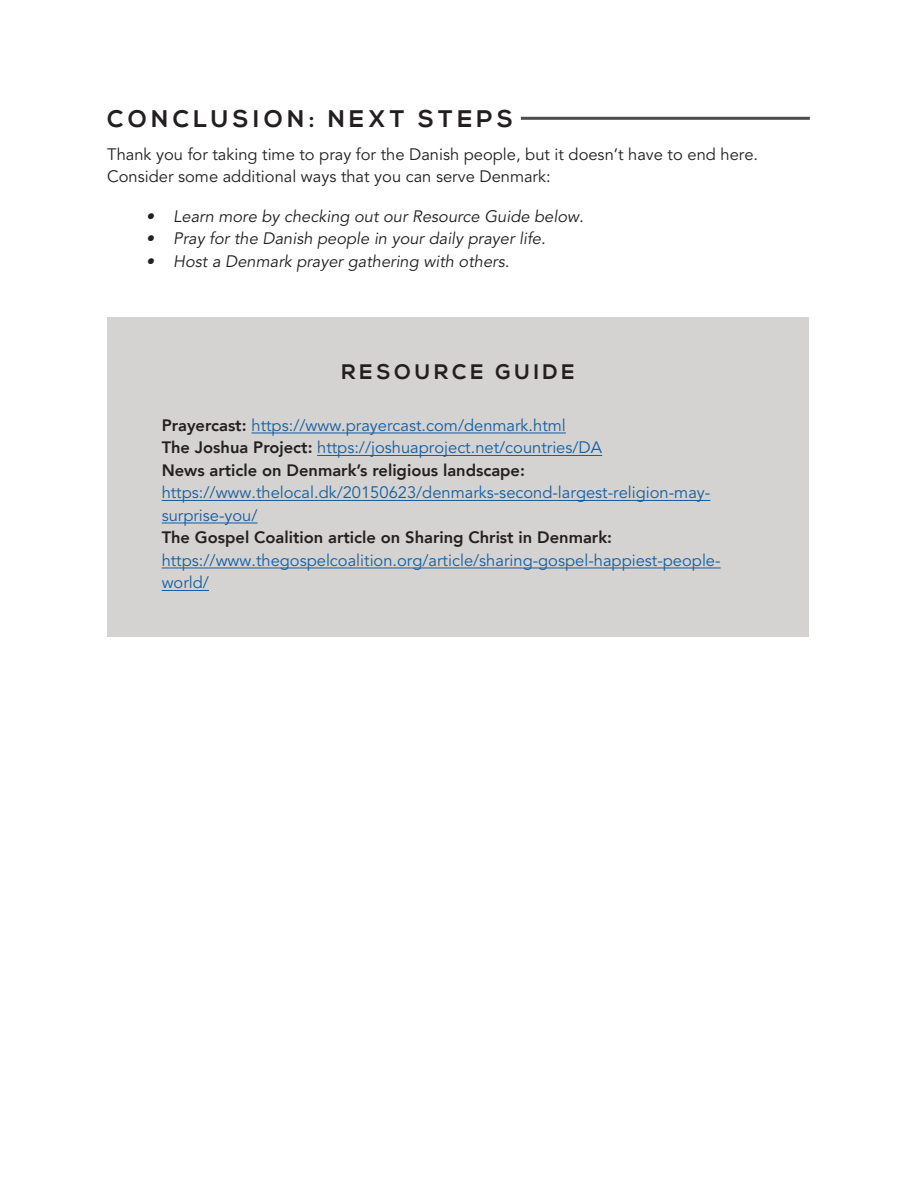
<style>
.page{position:relative;width:918px;height:1188px;background:#fff}
.page>*{position:absolute;margin:0;border:0;box-sizing:border-box;transform-origin:0 0}
.t1{font:700 24px "Nexa";letter-spacing:.18em;color:#231f20}
.t2{font:700 21px "Nexa";letter-spacing:.18em;color:#231f20}
.t3{font:16.5px/22.5px "Avenir";color:#175d9e}
.t4{font:italic 16.5px "Avenir";color:#231f20}
.t5{font:16.5px/22.5px "Avenir";color:#231f20}
.t6{font:800 16.5px "Avenir";color:#231f20}
.s1{font-weight:800;color:#231f20}
</style>
<div class="page">
<div style="left:107px;top:317px;width:702px;height:320px;background:#d4d3d2"></div>
<hr style="left:252px;top:433px;width:314px;height:1px;background:#175d9e">
<hr style="left:317px;top:455px;width:285px;height:1px;background:#175d9e">
<hr style="left:162px;top:500px;width:548px;height:1px;background:#175d9e">
<hr style="left:162px;top:523px;width:96px;height:1px;background:#175d9e">
<hr style="left:162px;top:568px;width:559px;height:1px;background:#175d9e">
<hr style="left:162px;top:590px;width:47px;height:1px;background:#175d9e">
<hr style="left:521px;top:117px;width:289px;height:3px;background:#4d4c4c">
<p class="t1" style="left:107px;top:105px;width:407px">CONCLUSION: NEXT STEPS</p>
<p class="t5" style="left:107px;top:143px;width:652px">Thank you for taking time to pray for the Danish people, but it doesn’t have to end here.<br>Consider some additional ways that you can serve Denmark:</p>
<p class="t4" style="left:146px;top:207px;width:439px">• Learn more by checking out our Resource Guide below.</p>
<p class="t4" style="left:146px;top:229px;width:401px">• Pray for the Danish people in your daily prayer life.</p>
<p class="t4" style="left:146px;top:252px;width:365px">• Host a Denmark prayer gathering with others.</p>
<p class="t2" style="left:342px;top:360px;width:235px">RESOURCE GUIDE</p>
<p class="t3" style="left:162px;top:414px;width:406px"><span class="s1">Prayercast:</span> https://www.prayercast.com/denmark.html</p>
<p class="t3" style="left:162px;top:437px;width:442px"><span class="s1">The Joshua Project:</span> https://joshuaproject.net/countries/DA</p>
<p class="t6" style="left:162px;top:457px;width:365px">News article on Denmark’s religious landscape:</p>
<p class="t3" style="left:162px;top:482px;width:550px">https://www.thelocal.dk/20150623/denmarks-second-largest-religion-may&shy;surprise-you/</p>
<p class="t6" style="left:162px;top:525px;width:452px">The Gospel Coalition article on Sharing Christ in Denmark:</p>
<p class="t3" style="left:162px;top:549px;width:560px">https://www.thegospelcoalition.org/article/sharing-gospel-happiest-people&shy;world/</p>
</div>
